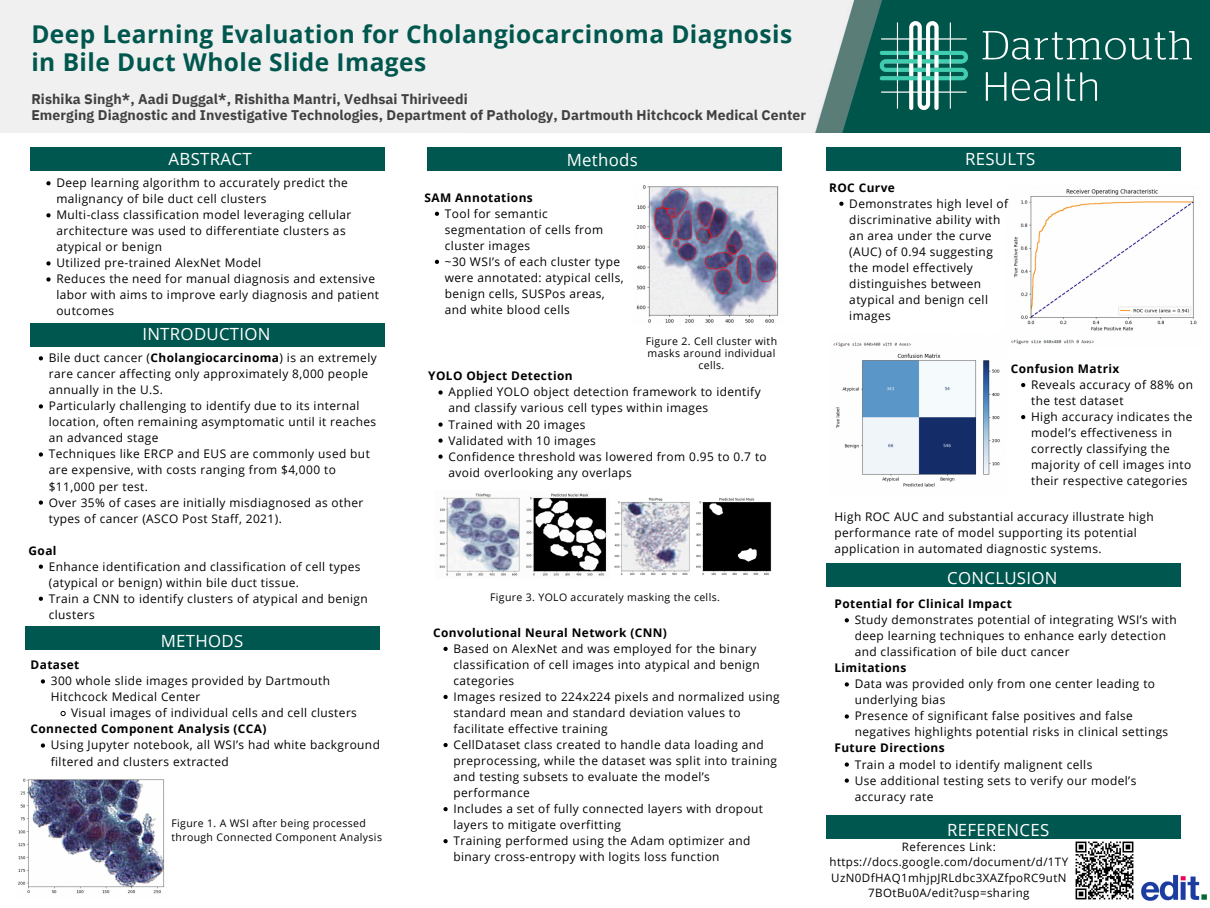
<style>
.page{position:relative;width:1210px;height:908px;background:#fff}
.page>*{position:absolute;margin:0;border:0;box-sizing:border-box;transform-origin:0 0}
.t1{font:700 24.5px/28.1px "Open Sans";letter-spacing:.02em;color:#00574e}
.t2{font:16.8px "Open Sans";letter-spacing:.02em;color:#fff}
.t3{font:700 14px/15.5px "IBM Plex Sans";letter-spacing:.005em;color:#404040}
.t4{font:11.9px/16px "Open Sans";letter-spacing:.035em;color:#000}
.t5{font:700 11.9px "Open Sans";letter-spacing:.035em;color:#000}
.t6{font:11.55px/15.5px "Open Sans";letter-spacing:.035em;color:#000;text-align:center}
.t7{font:10.5px/11.8px "Open Sans";letter-spacing:.035em;color:#000}
.s1{font-weight:700}
</style>
<div class="page">
<div style="left:31px;top:147px;width:354px;height:24px;background:#00574f"></div>
<div style="left:26px;top:625px;width:354px;height:24px;background:#00574f"></div>
<div style="left:826px;top:147px;width:354px;height:24px;background:#00574f"></div>
<img style="left:0;top:0;width:1210px;height:133px">
<div style="left:428px;top:147px;width:354px;height:24px;background:#00574f"></div>
<img style="left:1141px;top:875px;width:66px;height:26px">
<img style="left:878px;top:4px;width:315px;height:124px">
<img style="left:18px;top:778px;width:146px;height:116px">
<img style="left:636px;top:185px;width:143px;height:138px">
<img style="left:439px;top:493px;width:333px;height:83px">
<img style="left:1011px;top:188px;width:186px;height:157px">
<img style="left:833px;top:342px;width:167px;height:145px">
<div style="left:31px;top:323px;width:354px;height:23px;background:#00574f"></div>
<div style="left:826px;top:563px;width:354px;height:24px;background:#00574f"></div>
<div style="left:826px;top:814px;width:354px;height:24px;background:#00574f"></div>
<img style="left:1075px;top:841px;width:59px;height:59px">
<svg style="left:39px;top:356px;width:4px;height:4px"></svg>
<svg style="left:39px;top:404px;width:4px;height:4px"></svg>
<svg style="left:39px;top:452px;width:4px;height:4px"></svg>
<svg style="left:39px;top:500px;width:4px;height:4px"></svg>
<svg style="left:39px;top:564px;width:4px;height:4px"></svg>
<svg style="left:39px;top:596px;width:4px;height:4px"></svg>
<svg style="left:41px;top:679px;width:4px;height:4px"></svg>
<svg style="left:61px;top:710px;width:5px;height:5px"></svg>
<svg style="left:41px;top:743px;width:4px;height:4px"></svg>
<svg style="left:435px;top:211px;width:4px;height:5px"></svg>
<svg style="left:435px;top:260px;width:4px;height:4px"></svg>
<svg style="left:438px;top:390px;width:5px;height:4px"></svg>
<svg style="left:438px;top:422px;width:5px;height:4px"></svg>
<svg style="left:438px;top:438px;width:5px;height:4px"></svg>
<svg style="left:438px;top:454px;width:5px;height:4px"></svg>
<svg style="left:443px;top:646px;width:5px;height:4px"></svg>
<svg style="left:443px;top:694px;width:5px;height:4px"></svg>
<svg style="left:443px;top:743px;width:5px;height:3px"></svg>
<svg style="left:443px;top:807px;width:5px;height:4px"></svg>
<svg style="left:443px;top:839px;width:5px;height:4px"></svg>
<svg style="left:839px;top:201px;width:4px;height:5px"></svg>
<svg style="left:1021px;top:383px;width:4px;height:4px"></svg>
<svg style="left:1021px;top:415px;width:4px;height:4px"></svg>
<svg style="left:46px;top:181px;width:5px;height:4px"></svg>
<svg style="left:46px;top:213px;width:5px;height:4px"></svg>
<svg style="left:46px;top:261px;width:5px;height:4px"></svg>
<svg style="left:46px;top:277px;width:5px;height:4px"></svg>
<svg style="left:844px;top:618px;width:5px;height:4px"></svg>
<svg style="left:844px;top:682px;width:5px;height:4px"></svg>
<svg style="left:844px;top:714px;width:5px;height:4px"></svg>
<svg style="left:844px;top:762px;width:5px;height:4px"></svg>
<svg style="left:844px;top:778px;width:5px;height:4px"></svg>
<h5 class="t1" style="left:31px;top:19px;width:762px">Deep Learning Evaluation for Cholangiocarcinoma Diagnosis in Bile Duct Whole Slide Images</h5>
<p class="t3" style="left:31px;top:91px;width:776px">Rishika Singh*, Aadi Duggal*, Rishitha Mantri, Vedhsai Thiriveedi<br>Emerging Diagnostic and Investigative Technologies, Department of Pathology, Dartmouth Hitchcock Medical Center</p>
<p class="t2" style="left:169px;top:147px;width:85px">ABSTRACT</p>
<p class="t2" style="left:567px;top:148px;width:73px">Methods</p>
<h2 class="t4" style="left:56px;top:174px;width:293px">Deep learning algorithm to accurately predict the malignancy of bile duct cell clusters</h2>
<h5 class="t4" style="left:56px;top:206px;width:296px">Multi-class classification model leveraging cellular architecture was used to differentiate clusters as atypical or benign</h5>
<p class="t4" style="left:56px;top:255px;width:206px">Utilized pre-trained AlexNet Model</p>
<h5 class="t4" style="left:56px;top:271px;width:324px">Reduces the need for manual diagnosis and extensive labor with aims to improve early diagnosis and patient outcomes</h5>
<p class="t2" style="left:142px;top:322px;width:130px">INTRODUCTION</p>
<p class="t4" style="left:49px;top:349px;width:329px">Bile duct cancer (<span class="s1">Cholangiocarcinoma</span>) is an extremely rare cancer affecting only approximately 8,000 people annually in the U.S.</p>
<h2 class="t4" style="left:49px;top:397px;width:329px">Particularly challenging to identify due to its internal location, often remaining asymptomatic until it reaches an advanced stage</h2>
<h5 class="t4" style="left:49px;top:445px;width:323px">Techniques like ERCP and EUS are commonly used but are expensive, with costs ranging from $4,000 to $11,000 per test.</h5>
<p class="t4" style="left:49px;top:493px;width:316px">Over 35% of cases are initially misdiagnosed as other types of cancer (ASCO Post Staff, 2021).</p>
<p class="t5" style="left:29px;top:541px;width:30px">Goal</p>
<h5 class="t4" style="left:49px;top:558px;width:313px">Enhance identification and classification of cell types (atypical or benign) within bile duct tissue.</h5>
<p class="t4" style="left:49px;top:590px;width:320px">Train a CNN to identify clusters of atypical and benign clusters</p>
<p class="t2" style="left:161px;top:628px;width:84px">METHODS</p>
<p class="t5" style="left:31px;top:656px;width:50px">Dataset</p>
<p class="t4" style="left:51px;top:672px;width:281px">300 whole slide images provided by Dartmouth<br>Hitchcock Medical Center</p>
<h5 class="t4" style="left:71px;top:704px;width:287px">Visual images of individual cells and cell clusters</h5>
<p class="t5" style="left:31px;top:720px;width:237px">Connected Component Analysis (CCA)</p>
<p class="t4" style="left:51px;top:736px;width:331px">Using Jupyter notebook, all WSI’s had white background filtered and clusters extracted</p>
<p class="t7" style="left:171px;top:815px;width:212px;line-height:14.2px">Figure 1. A WSI after being processed through Connected Component Analysis</p>
<p class="t5" style="left:424px;top:189px;width:110px">SAM Annotations</p>
<h5 class="t4" style="left:445px;top:205px;width:160px">Tool for semantic segmentation of cells from cluster images</h5>
<p class="t4" style="left:445px;top:253px;width:180px">~30 WSI’s of each cluster type were annotated: atypical cells, benign cells, SUSPos areas, and white blood cells</p>
<p class="t7" style="left:646px;top:335px;width:133px;text-align:center">Figure 2. Cell cluster with masks around individual cells.</p>
<p class="t5" style="left:428px;top:367px;width:146px">YOLO Object Detection</p>
<p class="t4" style="left:448px;top:383px;width:314px">Applied YOLO object detection framework to identify and classify various cell types within images</p>
<p class="t4" style="left:448px;top:416px;width:139px">Trained with 20 images</p>
<p class="t4" style="left:448px;top:432px;width:149px">Validated with 10 images</p>
<h5 class="t4" style="left:448px;top:448px;width:320px">Confidence threshold was lowered from 0.95 to 0.7 to avoid overlooking any overlaps</h5>
<p class="t7" style="left:490px;top:590px;width:231px">Figure 3. YOLO accurately masking the cells.</p>
<p class="t5" style="left:433px;top:624px;width:235px">Convolutional Neural Network (CNN)</p>
<p class="t4" style="left:453px;top:640px;width:308px">Based on AlexNet and was employed for the binary classification of cell images into atypical and benign categories</p>
<p class="t4" style="left:453px;top:688px;width:328px">Images resized to 224x224 pixels and normalized using standard mean and standard deviation values to facilitate effective training</p>
<p class="t4" style="left:453px;top:736px;width:325px">CellDataset class created to handle data loading and preprocessing, while the dataset was split into training and testing subsets to evaluate the model’s performance</p>
<p class="t4" style="left:453px;top:800px;width:311px">Includes a set of fully connected layers with dropout layers to mitigate overfitting</p>
<h5 class="t4" style="left:453px;top:832px;width:298px">Training performed using the Adam optimizer and binary cross-entropy with logits loss function</h5>
<p class="t2" style="left:965px;top:147px;width:72px">RESULTS</p>
<p class="t5" style="left:829px;top:179px;width:67px">ROC Curve</p>
<p class="t4" style="left:849px;top:195px;width:160px">Demonstrates high level of discriminative ability with an area under the curve (AUC) of 0.94 suggesting the model effectively distinguishes between atypical and benign cell images</p>
<h5 class="t5" style="left:1011px;top:360px;width:110px">Confusion Matrix</h5>
<p class="t4" style="left:1031px;top:376px;width:163px">Reveals accuracy of 88% on the test dataset</p>
<p class="t4" style="left:1031px;top:408px;width:163px">High accuracy indicates the model’s effectiveness in correctly classifying the majority of cell images into their respective categories</p>
<h6 class="t4" style="left:834px;top:508px;width:321px">High ROC AUC and substantial accuracy illustrate high performance rate of model supporting its potential application in automated diagnostic systems.</h6>
<p class="t2" style="left:947px;top:566px;width:112px">CONCLUSION</p>
<p class="t5" style="left:834px;top:595px;width:179px">Potential for Clinical Impact</p>
<p class="t4" style="left:854px;top:611px;width:323px">Study demonstrates potential of integrating WSI’s with deep learning techniques to enhance early detection and classification of bile duct cancer</p>
<h5 class="t5" style="left:834px;top:659px;width:73px">Limitations</h5>
<p class="t4" style="left:854px;top:675px;width:302px">Data was provided only from one center leading to underlying bias</p>
<p class="t4" style="left:854px;top:707px;width:315px">Presence of significant false positives and false negatives highlights potential risks in clinical settings</p>
<h2 class="t5" style="left:834px;top:739px;width:112px">Future Directions</h2>
<h6 class="t4" style="left:854px;top:755px;width:239px">Train a model to identify malignent cells</h6>
<p class="t4" style="left:854px;top:771px;width:283px">Use additional testing sets to verify our model’s accuracy rate</p>
<p class="t6" style="left:829px;top:838px;width:240px">References Link: https://docs.google.com/document/d/1TY<br>UzN0DfHAQ1mhjpJRLdbc3XAZfpoRC9utN<br>7BOtBu0A/edit?usp=sharing</p>
<p class="t2" style="left:947px;top:817px;width:104px">REFERENCES</p>
</div>
